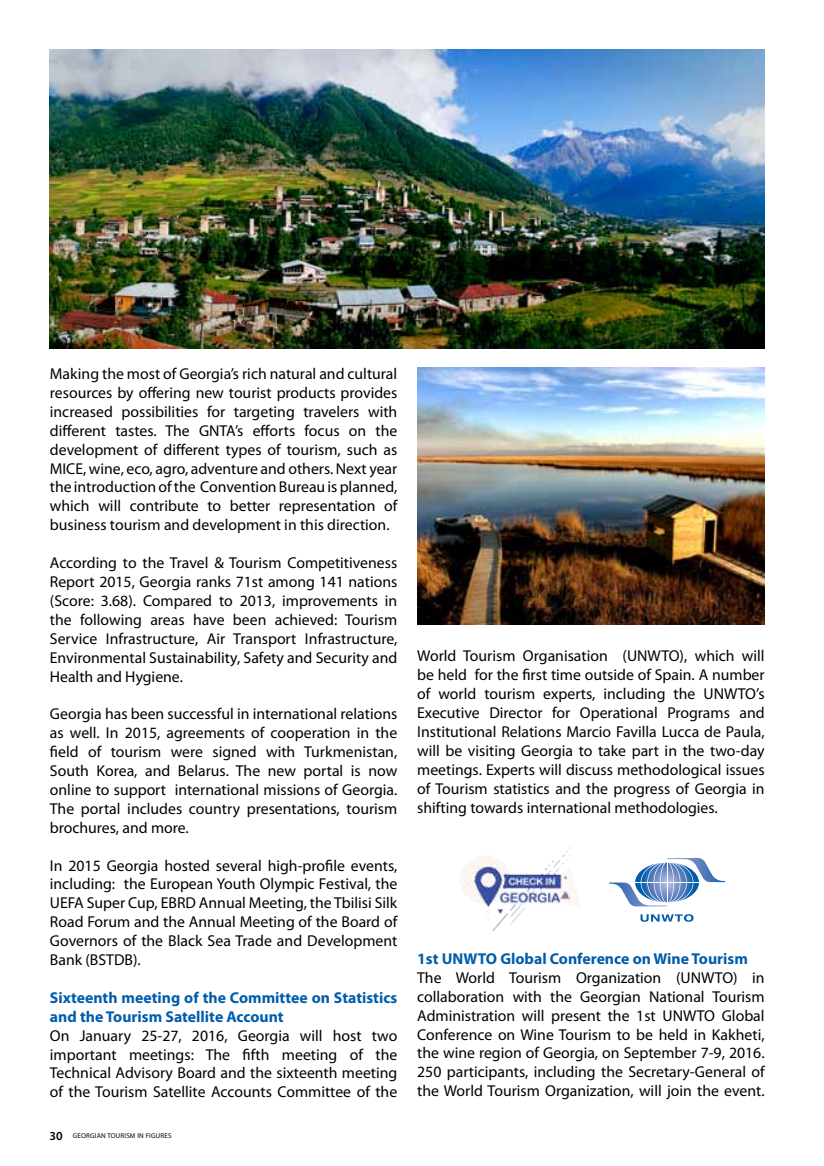
<style>
.page{position:relative;width:824px;height:1166px;background:#fff}
.page>*{position:absolute;margin:0;border:0;box-sizing:border-box;transform-origin:0 0}
.t1{font:15.75px/18.9px "Myriad Pro";color:#000;text-align:justify}
.t2{font:700 15.75px/18.9px "Myriad Pro";color:#005dac}
.t3{font:7px "Myriad Pro";letter-spacing:.025em;color:#000}
.s1{font-weight:600;font-size:12.25px}
</style>
<div class="page">
<img style="left:50px;top:50px;width:714px;height:299px">
<img style="left:418px;top:367px;width:346px;height:258px">
<img style="left:460px;top:847px;width:118px;height:84px">
<svg style="left:640px;top:914px;width:53px;height:8px"></svg>
<svg style="left:609px;top:858px;width:115px;height:48px"></svg>
<p class="t1" style="left:50px;top:364px;width:349px">Making the most of Georgia’s rich natural and cultural resources by offering new tourist products provides increased possibilities for targeting travelers with different tastes. The GNTA’s efforts focus on the development of different types of tourism, such as MICE, wine, eco, agro, adventure and others. Next year the introduction of the Convention Bureau is planned, which will contribute to better representation of business tourism and development in this direction.</p>
<p class="t1" style="left:50px;top:553px;width:349px">According to the Travel &amp; Tourism Competitiveness Report 2015, Georgia ranks 71st among 141 nations (Score: 3.68). Compared to 2013, improvements in the following areas have been achieved: Tourism Service Infrastructure, Air Transport Infrastructure, Environmental Sustainability, Safety and Security and Health and Hygiene.</p>
<p class="t1" style="left:50px;top:704px;width:349px">Georgia has been successful in international relations as well. In 2015, agreements of cooperation in the field of tourism were signed with Turkmenistan, South Korea, and Belarus. The new portal is now online to support international missions of Georgia.<br>The portal includes country presentations, tourism brochures, and more.</p>
<p class="t1" style="left:50px;top:855px;width:349px">In 2015 Georgia hosted several high-profile events, including: the European Youth Olympic Festival, the UEFA Super Cup, EBRD Annual Meeting, the Tbilisi Silk Road Forum and the Annual Meeting of the Board of Governors of the Black Sea Trade and Development Bank (BSTDB).</p>
<p class="t2" style="left:50px;top:987px;width:349px">Sixteenth meeting of the Committee on Statistics and the Tourism Satellite Account</p>
<p class="t1" style="left:50px;top:1025px;width:349px">On January 25-27, 2016, Georgia will host two important meetings: The fifth meeting of the Technical Advisory Board and the sixteenth meeting of the Tourism Satellite Accounts Committee of the</p>
<p class="t3" style="left:50px;top:1131px;width:123px"><span class="s1">30</span> GEORGIAN TOURISM IN FIGURES</p>
<p class="t1" style="left:417px;top:646px;width:349px">World Tourism Organisation (UNWTO), which will be held for the first time outside of Spain. A number of world tourism experts, including the UNWTO’s Executive Director for Operational Programs and Institutional Relations Marcio Favilla Lucca de Paula, will be visiting Georgia to take part in the two-day meetings. Experts will discuss methodological issues of Tourism statistics and the progress of Georgia in shifting towards international methodologies.</p>
<p class="t2" style="left:417px;top:948px;width:332px">1st UNWTO Global Conference on Wine Tourism</p>
<p class="t1" style="left:417px;top:968px;width:349px">The World Tourism Organization (UNWTO) in collaboration with the Georgian National Tourism Administration will present the 1st UNWTO Global Conference on Wine Tourism to be held in Kakheti, the wine region of Georgia, on September 7-9, 2016.<br>250 participants, including the Secretary-General of the World Tourism Organization, will join the event.</p>
</div>
